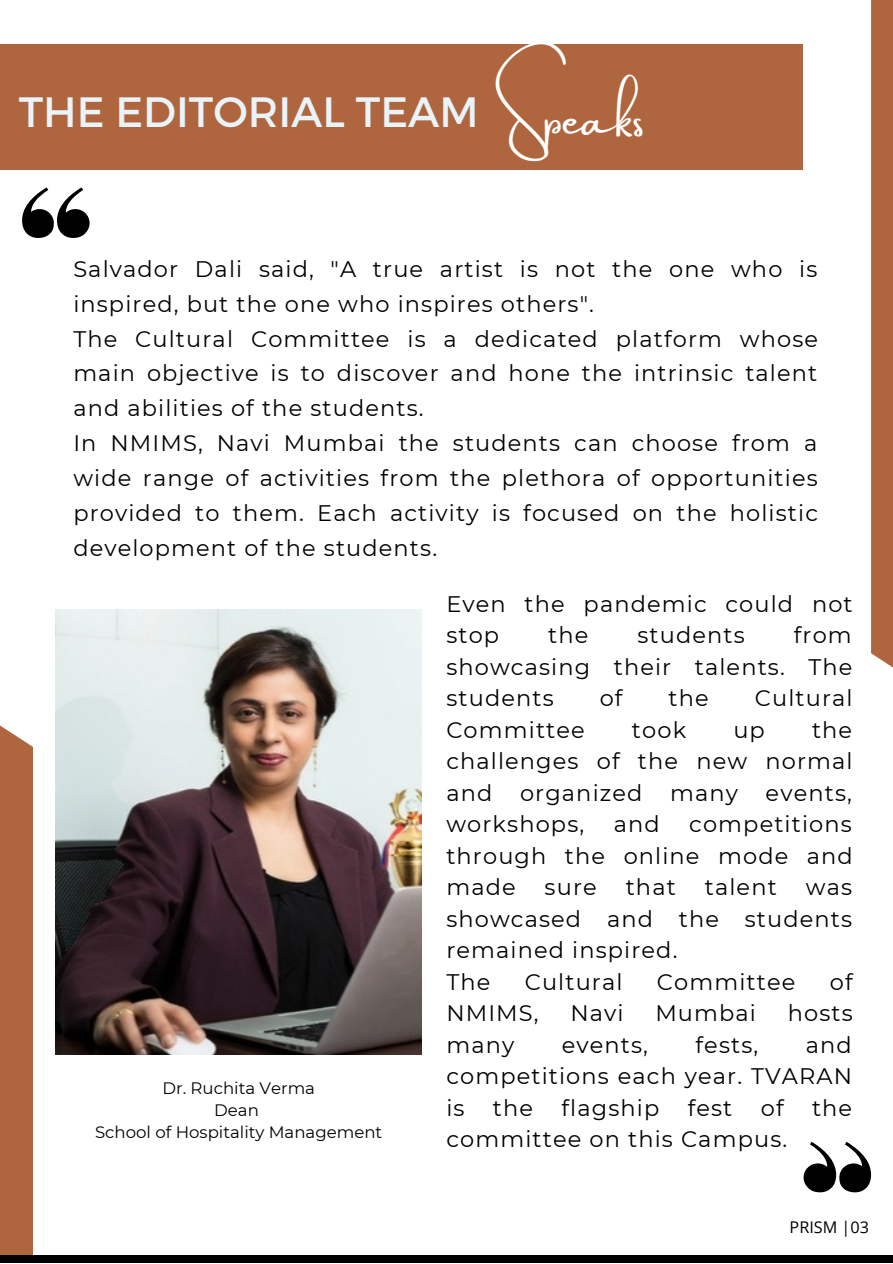
<style>
.page{position:relative;width:893px;height:1264px;background:#fff}
.page>*{position:absolute;margin:0;border:0;box-sizing:border-box;transform-origin:0 0}
.t1{font:48px "Amsterdam Two";color:#fff}
.t2{font:42.3px "Montserrat";color:#e8f3fa}
.t3{font:22.5px/31.5px "Montserrat";letter-spacing:.05em;color:#000;text-align:justify}
.t4{font:16.5px/22.4px "Montserrat";color:#000;text-align:center}
.t5{font:16.2px "Open Sans";color:#000}
</style>
<div class="page">
<img style="left:56px;top:609px;width:365px;height:445px">
<div style="left:0;top:44px;width:803px;height:126px;background:#af663e"></div>
<div style="left:0;top:725px;width:33px;height:530px;background:#af663e"></div>
<svg style="left:871px;top:0;width:21px;height:667px"></svg>
<div style="left:0;top:1255px;width:892px;height:7px;background:#000"></div>
<svg style="left:22px;top:187px;width:68px;height:51px"></svg>
<svg style="left:803px;top:1141px;width:68px;height:51px"></svg>
<h2 class="t2" style="left:19px;top:84px;width:461px">THE EDITORIAL TEAM</h2>
<h1 class="t1" style="left:502px;top:92px;width:144px">Speaks</h1>
<p class="t3" style="left:73px;top:251px;width:746px;line-height:34.8px;text-align:left">Salvador Dali said, "A true artist is not the one who is inspired, but the one who inspires others".<br>The Cultural Committee is a dedicated platform whose main objective is to discover and hone the intrinsic talent and abilities of the students.<br>In NMIMS, Navi Mumbai the students can choose from a wide range of activities from the plethora of opportunities provided to them. Each activity is focused on the holistic development of the students.</p>
<p class="t4" style="left:95px;top:1076px;width:288px">Dr. Ruchita Verma<br>Dean<br>School of Hospitality Management</p>
<p class="t3" style="left:446px;top:588px;width:408px">Even the pandemic could not stop</p>
<p class="t3" style="left:446px;top:619px;width:407px;text-indent:347px">from showcasing their talents. The students</p>
<p class="t3" style="left:548px;top:619px;width:42px">the</p>
<p class="t3" style="left:637px;top:619px;width:109px">students</p>
<p class="t3" style="left:599px;top:682px;width:24px">of</p>
<p class="t3" style="left:668px;top:682px;width:42px">the</p>
<p class="t3" style="left:754px;top:682px;width:99px">Cultural</p>
<p class="t3" style="left:446px;top:714px;width:408px;text-indent:365px">the challenges of the new normal and organized many events, workshops,</p>
<p class="t3" style="left:446px;top:714px;width:140px">Committee</p>
<p class="t3" style="left:632px;top:714px;width:56px">took</p>
<p class="t3" style="left:733px;top:714px;width:33px">up</p>
<p class="t3" style="left:446px;top:808px;width:408px;text-indent:243px">competitions through the online mode and made</p>
<p class="t3" style="left:613px;top:808px;width:47px">and</p>
<p class="t3" style="left:544px;top:871px;width:54px">sure</p>
<p class="t3" style="left:625px;top:871px;width:52px">that</p>
<p class="t3" style="left:704px;top:871px;width:73px">talent</p>
<p class="t3" style="left:446px;top:871px;width:407px;text-align:left;text-indent:359px">was showcased and the students remained inspired.<br>The</p>
<p class="t3" style="left:524px;top:965px;width:99px">Cultural</p>
<p class="t3" style="left:657px;top:965px;width:140px">Committee</p>
<p class="t3" style="left:829px;top:965px;width:24px">of</p>
<p class="t3" style="left:446px;top:997px;width:94px">NMIMS,</p>
<p class="t3" style="left:570px;top:997px;width:55px">Navi</p>
<p class="t3" style="left:655px;top:997px;width:102px">Mumbai</p>
<p class="t3" style="left:787px;top:997px;width:66px">hosts</p>
<p class="t3" style="left:446px;top:1028px;width:69px">many</p>
<p class="t3" style="left:561px;top:1028px;width:88px">events,</p>
<p class="t3" style="left:695px;top:1028px;width:64px">fests,</p>
<p class="t3" style="left:446px;top:1028px;width:407px;text-indent:359px">and competitions each year. TVARAN is</p>
<p class="t3" style="left:493px;top:1091px;width:42px">the</p>
<p class="t3" style="left:561px;top:1091px;width:99px">flagship</p>
<p class="t3" style="left:687px;top:1091px;width:46px">fest</p>
<p class="t3" style="left:760px;top:1091px;width:24px">of</p>
<p class="t3" style="left:812px;top:1091px;width:42px">the</p>
<p class="t3" style="left:446px;top:1123px;width:342px">committee on this Campus.</p>
<p class="t5" style="left:789px;top:1215px;width:81px">PRISM |03</p>
</div>
